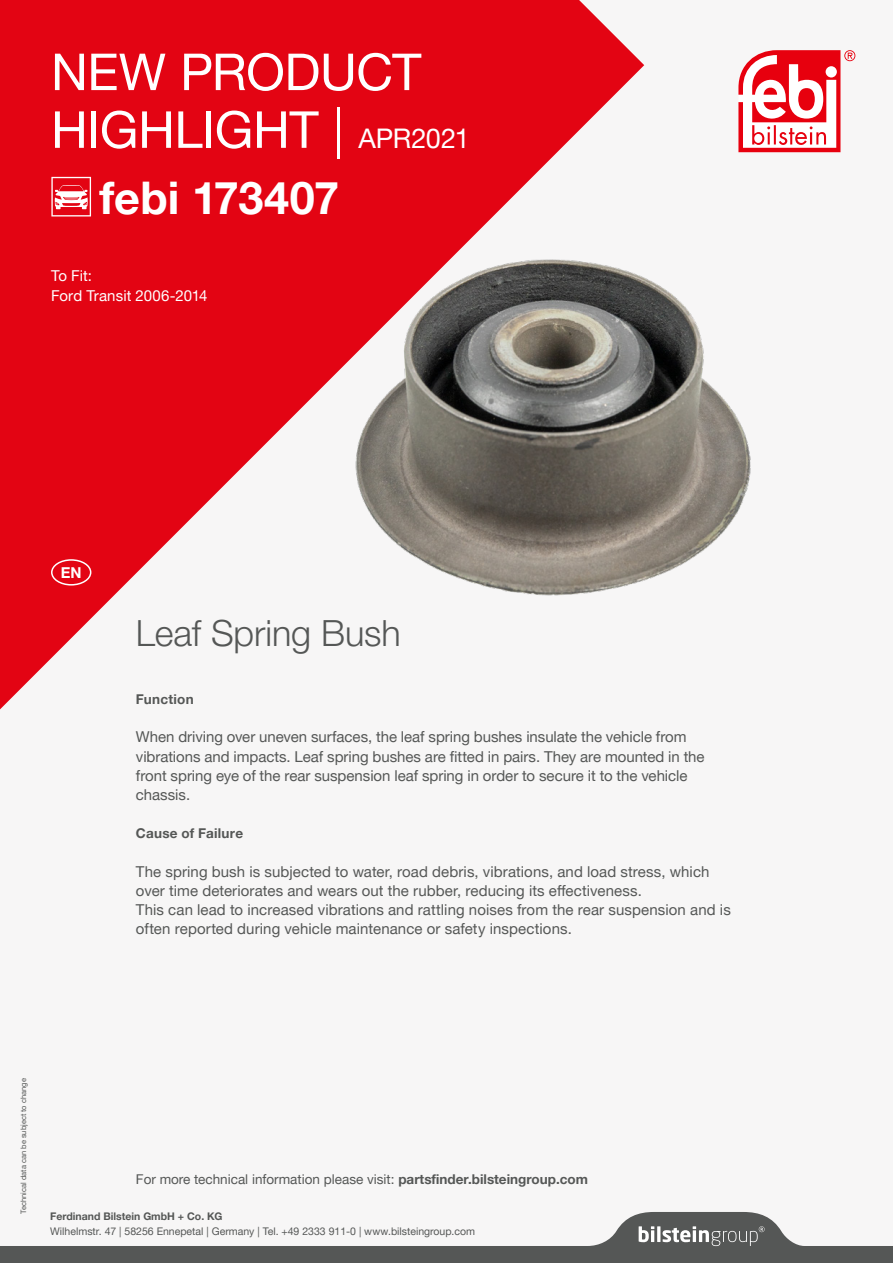
<style>
.page{position:relative;width:893px;height:1263px;background:#f7f6f6}
.page>*{position:absolute;margin:0;border:0;box-sizing:border-box;transform-origin:0 0}
.t1{font:51px/57.8px "Helvetica Neue World 55 Roman";letter-spacing:-.01em;color:#fff}
.t2{font:700 45px "Helvetica Neue World 75";color:#fff}
.t3{font:36px "Helvetica Neue World 45 Lt";letter-spacing:-.005em;color:#555756}
.t4{font:15px/19.2px "Helvetica Neue World 55 Roman";letter-spacing:.005em;color:#555756}
.t5{font:15px/19.2px "Helvetica Neue World 55 Roman";letter-spacing:.005em;color:#fff}
.t6{font:700 15px "Helvetica Neue World 75";color:#fff}
.t7{font:13.5px "Helvetica Neue World 55 Roman";color:#555756}
.t8{font:700 13.5px "Helvetica Neue World 75";letter-spacing:.02em;color:#555756}
.t9{font:10.5px "Helvetica Neue World 55 Roman";color:#555756}
.t10{font:700 10.5px "Helvetica Neue World 75";color:#555756}
.t11{font:7.5px "Helvetica Neue World 55 Roman";color:#555756}
.s1{font-family:"Helvetica Neue World 45 Lt"}
.s2{font-size:27px}
.s3{font-family:"Helvetica Neue World 75";font-weight:700}
</style>
<div class="page">
<svg style="left:0;top:0;width:644px;height:710px;fill:#e30413"></svg>
<svg style="left:0;top:1212px;width:893px;height:51px"></svg>
<svg style="left:639px;top:1226px;width:126px;height:20px"></svg>
<svg style="left:738px;top:50px;width:117px;height:102px"></svg>
<img style="left:335px;top:252px;width:416px;height:350px">
<div style="left:51px;top:559px;width:40px;height:26px;border:2px solid #fff;border-radius:50%"></div>
<svg style="left:51px;top:177px;width:40px;height:39px"></svg>
<h1 class="t1" style="left:51px;top:44px;width:420px">NEW PRODUCT<br>HIGHLIGHT <span class="s1">|</span> <span class="s2">APR2021</span></h1>
<h2 class="t2" style="left:100px;top:172px;width:241px">febi 173407</h2>
<p class="t5" style="left:51px;top:267px;width:158px">To Fit:<br>Ford Transit 2006-2014</p>
<p class="t6" style="left:61px;top:564px;width:22px">EN</p>
<h3 class="t3" style="left:136px;top:613px;width:266px">Leaf Spring Bush</h3>
<p class="t8" style="left:136px;top:691px;width:59px">Function</p>
<p class="t4" style="left:136px;top:727px;width:570px">When driving over uneven surfaces, the leaf spring bushes insulate the vehicle from vibrations and impacts. Leaf spring bushes are fitted in pairs. They are mounted in the front spring eye of the rear suspension leaf spring in order to secure it to the vehicle chassis.</p>
<p class="t8" style="left:136px;top:826px;width:109px">Cause of Failure</p>
<p class="t4" style="left:136px;top:862px;width:596px">The spring bush is subjected to water, road debris, vibrations, and load stress, which over time deteriorates and wears out the rubber, reducing its effectiveness.<br>This can lead to increased vibrations and rattling noises from the rear suspension and is often reported during vehicle maintenance or safety inspections.</p>
<p class="t11" style="left:19px;top:1213px;width:137px;rotate:-90deg">Technical data can be subject to change</p>
<p class="t7" style="left:136px;top:1171px;width:454px">For more technical information please visit: <span class="s3">partsfinder.bilsteingroup.com</span></p>
<p class="t10" style="left:50px;top:1210px;width:174px">Ferdinand Bilstein GmbH + Co. KG</p>
<p class="t9" style="left:50px;top:1225px;width:426px">Wilhelmstr. 47 | 58256 Ennepetal | Germany | Tel. +49 2333 911-0 | www.bilsteingroup.com</p>
</div>
